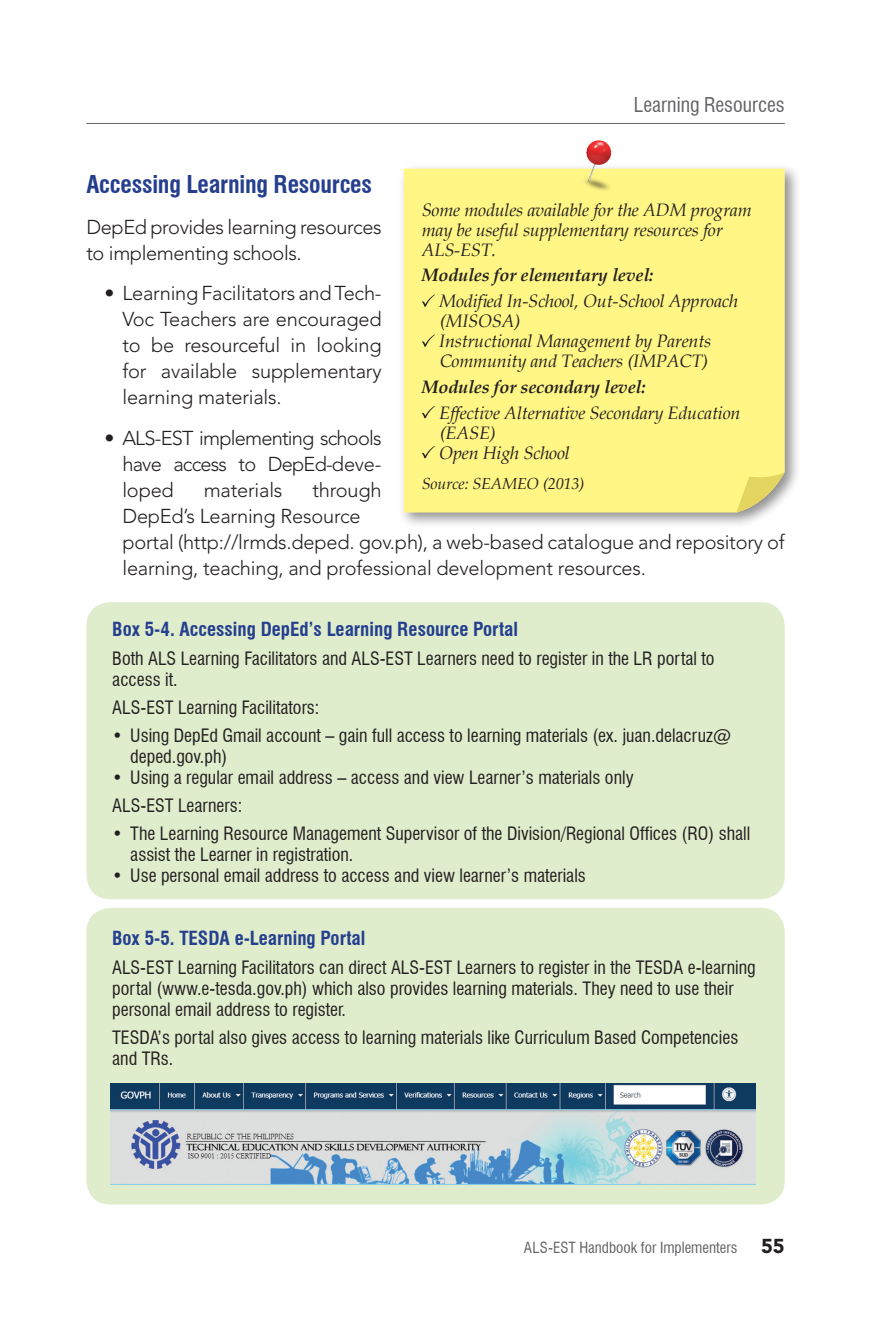
<style>
.page{position:relative;width:882px;height:1332px;background:#fff}
.page>*{position:absolute;margin:0;border:0;box-sizing:border-box;transform-origin:0 0}
._05_Subhead{font:700 condensed 24px "Swiss 721 BT";letter-spacing:-.01em;color:#253f8e}
._03_Body_Text{font:300 20px/26px "Avenir LT Std";letter-spacing:-.01em;color:#231f20;text-align:justify}
._01_Body_Text{font:300 20px/26px "Avenir LT Std";letter-spacing:-.02em;color:#231f20}
.t1{font:condensed 20px "Swiss 721 BT";color:#636366}
._14_Box_Text_Head{font:700 condensed 19px "Swiss 721 BT";color:#253f8e}
._14_Box_Text{font:condensed 18px/21px "Swiss 721 BT";color:#231f20}
._15_Box_Text_Tab_1{font:condensed 18px/21px "Swiss 721 BT";color:#231f20}
._01_Body_Text-2{font:italic 18px/20px "Book Antiqua";letter-spacing:-.01em;color:#231f20}
._01_Body_Text-3{font:italic 700 18px "Book Antiqua";letter-spacing:-.01em;color:#231f20}
._01_Body_Text-4{font:italic 16px "Book Antiqua";letter-spacing:-.01em;color:#231f20}
.t2{font:condensed 15px "Swiss 721 BT";color:#636366}
.s1{font-family:"Avenir LT Std";font-weight:900;font-stretch:normal;font-size:20px;color:#231f20}
</style>
<div class="page">
<hr style="left:86px;top:123px;width:699px;height:1px;background:#636366">
<div style="left:86px;top:602px;width:699px;height:297px;background:#dfedcd;border-radius:24px"></div>
<div style="left:398px;top:163px;width:403px;height:365px;background:#231f20;opacity:.5"></div>
<div style="left:404px;top:169px;width:381px;height:344px;background:#fff685"></div>
<svg style="left:422px;top:294px;width:13px;height:13px"></svg>
<svg style="left:422px;top:334px;width:13px;height:13px"></svg>
<svg style="left:422px;top:406px;width:13px;height:13px"></svg>
<svg style="left:422px;top:446px;width:13px;height:13px"></svg>
<svg style="left:736px;top:472px;width:49px;height:41px;background:#dfd68d"></svg>
<img style="left:579px;top:140px;width:35px;height:52px">
<div style="left:86px;top:908px;width:699px;height:297px;background:#dfedcd;border-radius:24px"></div>
<img style="left:111px;top:1084px;width:645px;height:101px">
<p class="t1" style="left:634px;top:93px;width:152px">Learning Resources</p>
<p class="_05_Subhead" style="left:86px;top:170px;width:287px">Accessing Learning Resources</p>
<p class="_01_Body_Text" style="left:86px;top:214px;width:297px">DepEd provides learning resources to implementing schools.</p>
<p class="_03_Body_Text" style="left:122px;top:280px;width:261px;text-indent:-18px">• Learning Facilitators and Tech-Voc Teachers are encouraged to be resourceful in looking for available supplementary learning materials.</p>
<p class="_03_Body_Text" style="left:122px;top:425px;width:261px;text-indent:-18px">• ALS-EST implementing schools have access to DepEd-deve&shy;loped</p>
<p class="_01_Body_Text-2" style="left:422px;top:199px;width:331px">Some modules available for the ADM program may be useful supplementary resources for<br>ALS-EST.</p>
<p class="_01_Body_Text-3" style="left:422px;top:263px;width:233px">Modules for elementary level:</p>
<p class="_01_Body_Text-2" style="left:439px;top:291px;width:300px">Modified In-School, Out-School Approach (MISOSA)</p>
<p class="_01_Body_Text-2" style="left:439px;top:331px;width:274px">Instructional Management by Parents<br>Community and Teachers (IMPACT)</p>
<p class="_01_Body_Text-3" style="left:422px;top:374px;width:226px">Modules for secondary level:</p>
<p class="_01_Body_Text-2" style="left:439px;top:402px;width:303px">Effective Alternative Secondary Education (EASE)</p>
<p class="_01_Body_Text-2" style="left:439px;top:442px;width:132px">Open High School</p>
<p class="_01_Body_Text-4" style="left:422px;top:472px;width:164px">Source: SEAMEO (2013)</p>
<p class="_03_Body_Text" style="left:122px;top:477px;width:261px;text-indent:190px">through<br>DepEd’s Learning Resource</p>
<p class="_03_Body_Text" style="left:122px;top:529px;width:664px">portal (http://lrmds.deped. gov.ph), a web-based catalogue and repository of learning, teaching, and professional development resources.</p>
<p class="_03_Body_Text" style="left:204px;top:477px;width:80px">materials</p>
<p class="_14_Box_Text_Head" style="left:112px;top:618px;width:407px">Box 5-4. Accessing DepEd’s Learning Resource Portal</p>
<p class="_14_Box_Text" style="left:112px;top:648px;width:604px">Both ALS Learning Facilitators and ALS-EST Learners need to register in the LR portal to access it.</p>
<p class="_14_Box_Text" style="left:112px;top:697px;width:209px">ALS-EST Learning Facilitators:</p>
<p class="_15_Box_Text_Tab_1" style="left:130px;top:725px;width:602px;text-indent:-18px">• Using DepEd Gmail account – gain full access to learning materials (ex. juan.delacruz@ deped.gov.ph)</p>
<p class="_15_Box_Text_Tab_1" style="left:112px;top:767px;width:523px">• Using a regular email address – access and view Learner’s materials only</p>
<p class="_14_Box_Text" style="left:112px;top:795px;width:131px">ALS-EST Learners:</p>
<p class="_15_Box_Text_Tab_1" style="left:130px;top:823px;width:621px;text-indent:-18px">• The Learning Resource Management Supervisor of the Division/Regional Offices (RO) shall assist the Learner in registration.</p>
<p class="_15_Box_Text_Tab_1" style="left:112px;top:865px;width:475px">• Use personal email address to access and view learner’s materials</p>
<p class="_14_Box_Text_Head" style="left:112px;top:927px;width:255px">Box 5-5. TESDA e-Learning Portal</p>
<p class="_14_Box_Text" style="left:112px;top:957px;width:645px">ALS-EST Learning Facilitators can direct ALS-EST Learners to register in the TESDA e-learning portal (www.e-tesda.gov.ph) which also provides learning materials. They need to use their personal email address to register.</p>
<p class="_14_Box_Text" style="left:112px;top:1027px;width:628px">TESDA’s portal also gives access to learning materials like Curriculum Based Competencies and TRs.</p>
<p class="t2" style="left:524px;top:1239px;width:262px">ALS-EST Handbook for Implementers <span class="s1">55</span></p>
</div>
